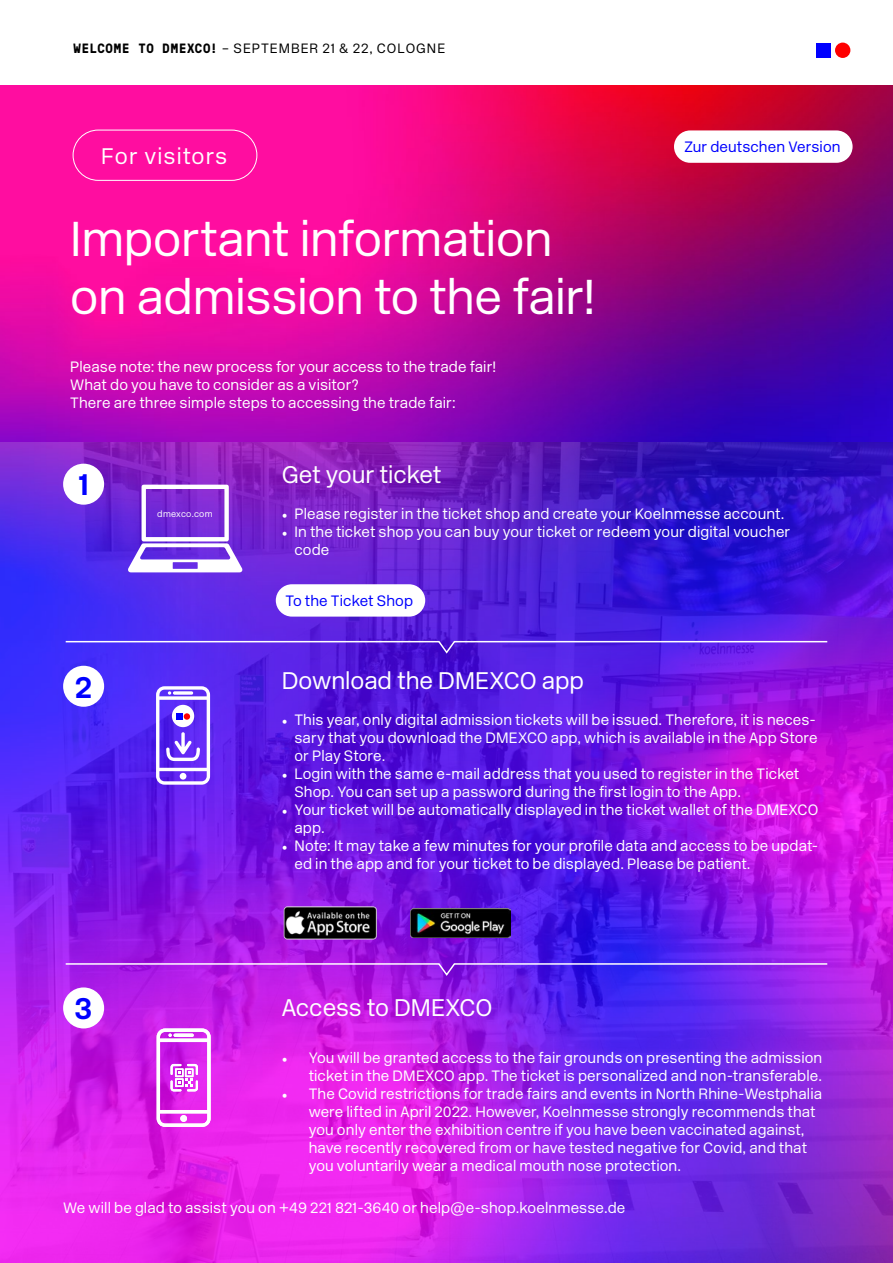
<style>
.page{position:relative;width:893px;height:1263px;background:#fff}
.page>*{position:absolute;margin:0;border:0;box-sizing:border-box;transform-origin:0 0}
.t1{font:300 48.75px/58.7px "New Rail Alphabet";letter-spacing:-.01em;color:#fff}
.t2{font:700 30px "New Rail Alphabet";color:#00f}
.t3{font:300 24px "New Rail Alphabet";letter-spacing:-.005em;color:#fff}
.t4{font:300 22.5px "New Rail Alphabet";letter-spacing:.045em;color:#fff}
.t5{font:300 15px/18px "New Rail Alphabet";letter-spacing:.005em;color:#fff}
.t6{font:300 15px "New Rail Alphabet";letter-spacing:.005em;color:#00f}
.t7{font:300 13.5px "New Rail Alphabet";letter-spacing:.07em;color:#000}
.t8{font:300 9px "New Rail Alphabet";letter-spacing:.025em;color:#fff}
.s1{font-family:"GT Pressura Mono";font-weight:700}
.s2{font-family:"Minion Pro";font-weight:400}
</style>
<div class="page">
<img style="left:0;top:85px;width:893px;height:1178px">
<svg style="left:128px;top:485px;width:115px;height:87px"></svg>
<svg style="left:156px;top:686px;width:54px;height:99px"></svg>
<img style="left:282px;top:903px;width:97px;height:39px">
<img style="left:411px;top:908px;width:99px;height:30px">
<div style="left:63px;top:464px;width:41px;height:41px;background:#fff;border-radius:50%"></div>
<div style="left:63px;top:666px;width:41px;height:41px;background:#fff;border-radius:50%"></div>
<div style="left:63px;top:987px;width:41px;height:41px;background:#fff;border-radius:50%"></div>
<svg style="left:64px;top:640px;width:765px;height:15px;background:#6536e7"></svg>
<svg style="left:64px;top:962px;width:765px;height:15px;background:#9132ea"></svg>
<div style="left:835px;top:43px;width:15px;height:15px;background:#f00;border-radius:50%"></div>
<div style="left:816px;top:43px;width:15px;height:15px;background:#00f"></div>
<div style="left:73px;top:130px;width:184px;height:51px;border:1px solid #fff;border-radius:25px"></div>
<div style="left:276px;top:584px;width:149px;height:33px;background:#fff;border-radius:16px"></div>
<div style="left:674px;top:130px;width:179px;height:33px;background:#fff;border-radius:16px"></div>
<svg style="left:157px;top:1028px;width:54px;height:99px"></svg>
<p class="t7" style="left:73px;top:39px;width:373px"><span class="s1">WELCOME TO DMEXCO!</span> – SEPTEMBER 21 &amp; 22, COLOGNE</p>
<h3 class="t4" style="left:101px;top:141px;width:128px">For visitors</h3>
<h1 class="t1" style="left:70px;top:208px;width:527px">Important information on admission to the fair!</h1>
<p class="t5" style="left:70px;top:357px;width:427px">Please note: the new process for your access to the trade fair!<br>What do you have to consider as a visitor?<br>There are three simple steps to accessing the trade fair:</p>
<p class="t6" style="left:684px;top:137px;width:158px">Zur deutschen Version</p>
<h2 class="t2" style="left:78px;top:465px;width:12px">1</h2>
<h2 class="t2" style="left:75px;top:667px;width:19px">2</h2>
<p class="t8" style="left:157px;top:508px;width:57px">dmexco.com</p>
<h2 class="t2" style="left:75px;top:988px;width:19px">3</h2>
<h3 class="t3" style="left:282px;top:459px;width:161px">Get your ticket</h3>
<p class="t5" style="left:282px;top:505px;width:504px"><span class="s2">•</span> Please register in the ticket shop and create your Koelnmesse account.</p>
<p class="t5" style="left:294px;top:523px;width:497px;text-indent:-13px"><span class="s2">•</span> In the ticket shop you can buy your ticket or redeem your digital voucher code</p>
<p class="t6" style="left:285px;top:591px;width:129px">To the Ticket Shop</p>
<h3 class="t3" style="left:282px;top:665px;width:304px">Download the DMEXCO app</h3>
<p class="t5" style="left:294px;top:711px;width:525px;text-align:justify;text-indent:-13px"><span class="s2">•</span> This year, only digital admission tickets will be issued. Therefore, it is neces&shy;sary that you download the DMEXCO app, which is available in the App Store or Play Store.</p>
<p class="t5" style="left:294px;top:765px;width:506px;text-indent:-13px"><span class="s2">•</span> Login with the same e-mail address that you used to register in the Ticket<br>Shop. You can set up a password during the first login to the App.</p>
<p class="t5" style="left:294px;top:801px;width:525px;text-indent:-13px"><span class="s2">•</span> Your ticket will be automatically displayed in the ticket wallet of the DMEXCO app.</p>
<p class="t5" style="left:294px;top:837px;width:525px;text-indent:-13px"><span class="s2">•</span> Note: It may take a few minutes for your profile data and access to be updat&shy;ed in the app and for your ticket to be displayed. Please be patient.</p>
<h3 class="t3" style="left:282px;top:992px;width:212px">Access to DMEXCO</h3>
<p class="t5" style="left:282px;top:1049px;width:542px;text-align:right"><span class="s2">•</span> You will be granted access to the fair grounds on presenting the admission ticket in the DMEXCO app. The ticket is personalized and non-transferable.</p>
<p class="t5" style="left:309px;top:1085px;width:515px;text-indent:-27px"><span class="s2">•</span> The Covid restrictions for trade fairs and events in North Rhine-Westphalia were lifted in April 2022. However, Koelnmesse strongly recommends that you only enter the exhibition centre if you have been vaccinated against, have recently recovered from or have tested negative for Covid, and that you voluntarily wear a medical mouth nose protection.</p>
<p class="t5" style="left:63px;top:1199px;width:564px">We will be glad to assist you on +49 221 821-3640 or help@e-shop.koelnmesse.de</p>
</div>
